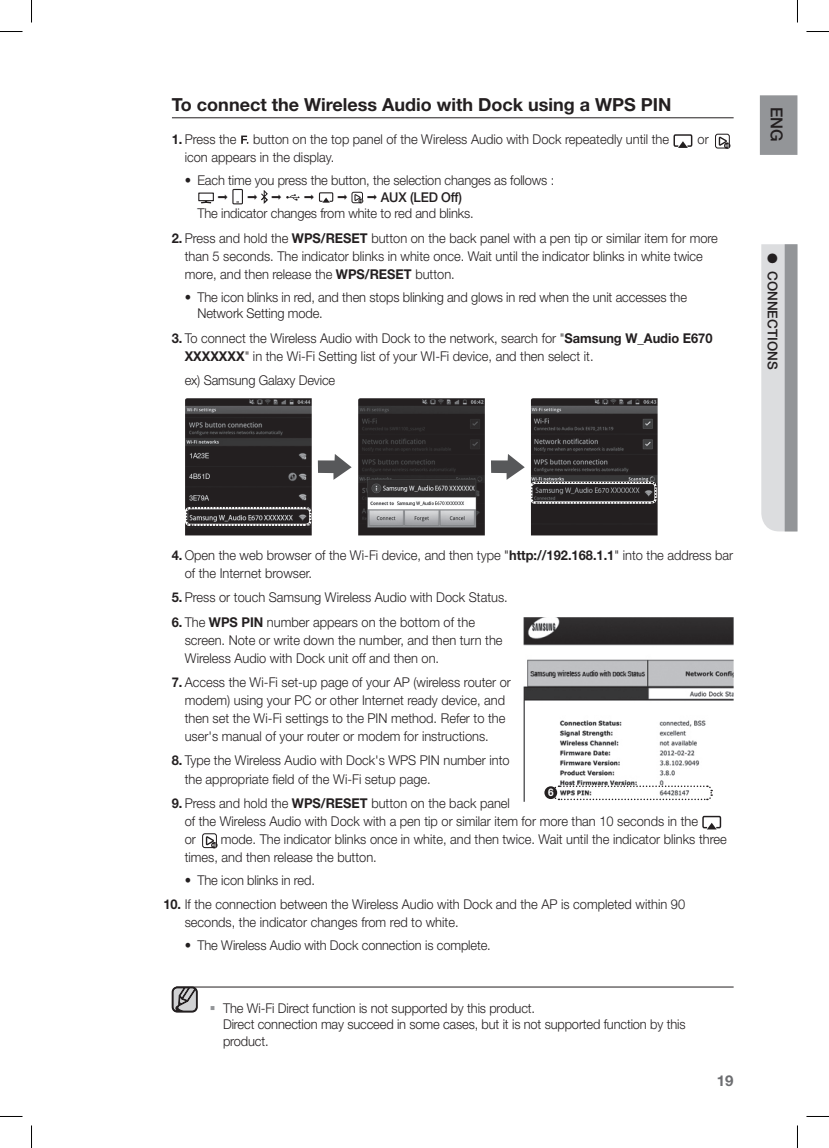
<style>
.page{position:relative;width:829px;height:1148px;background:#fff}
.page>*{position:absolute;margin:0;border:0;box-sizing:border-box;transform-origin:0 0}
.t1{font:18px "Helvetica Neue Bold si";color:#231f20}
.t2{font:500 16.5px "Helvetica Neue";color:#231f20}
.t3{font:700 15px "Helvetica Neue";color:#6c6d70}
.t4{font:13.5px/18px "Helvetica Neue Light si";color:#231f20;scale:.95 1}
.t5{font:500 13.5px "Helvetica Neue";color:#231f20}
.t6{font:13.5px "Helvetica Neue Medium si";color:#231f20;scale:.95 1}
.t7{font:13.5px "SIBD P1400";color:#231f20;scale:.95 1}
.t8{font:10.5px "Helvetica Neue Bold si";color:#fff;scale:.95 1}
.s1{font-family:"Helvetica Neue Bold si"}
.s2{font-family:"SIBD P1400"}
.s3{font-family:"Arial";font-weight:700;font-size:15px;color:#939598}
</style>
<div class="page">
<div style="left:759px;top:95px;width:38px;height:60px;background:#939598"></div>
<svg style="left:761px;top:244px;width:36px;height:287px;background:#c4c5c8"></svg>
<hr style="left:172px;top:117px;width:561px;height:1px;background:#231f20">
<hr style="left:176px;top:986px;width:557px;height:1px;background:#231f20">
<svg style="left:241px;top:135px;width:7px;height:9px"></svg>
<div style="left:673px;top:134px;width:19px;height:13px;border:1px solid #231f20"></div>
<svg style="left:678px;top:141px;width:9px;height:7px"></svg>
<svg style="left:715px;top:133px;width:15px;height:16px"></svg>
<svg style="left:201px;top:201px;width:10px;height:2px"></svg>
<div style="left:198px;top:192px;width:16px;height:9px;border:1px solid #231f20"></div>
<div style="left:232px;top:189px;width:11px;height:15px;border:1px solid #231f20"></div>
<svg style="left:261px;top:190px;width:7px;height:14px"></svg>
<svg style="left:286px;top:194px;width:14px;height:6px"></svg>
<div style="left:319px;top:192px;width:14px;height:10px;border:1px solid #231f20"></div>
<svg style="left:322px;top:197px;width:8px;height:6px"></svg>
<svg style="left:351px;top:192px;width:12px;height:11px"></svg>
<img style="left:358px;top:398px;width:126px;height:137px">
<svg style="left:318px;top:454px;width:33px;height:26px"></svg>
<svg style="left:491px;top:454px;width:33px;height:26px"></svg>
<img style="left:185px;top:398px;width:126px;height:137px">
<svg style="left:185px;top:506px;width:127px;height:20px;background:#5c5a5b"></svg>
<img style="left:531px;top:398px;width:126px;height:137px">
<svg style="left:531px;top:481px;width:126px;height:23px;background:#545152"></svg>
<div style="left:702px;top:815px;width:19px;height:13px;border:1px solid #231f20"></div>
<svg style="left:706px;top:823px;width:10px;height:6px"></svg>
<svg style="left:202px;top:833px;width:15px;height:15px"></svg>
<svg style="left:172px;top:986px;width:26px;height:27px"></svg>
<img style="left:523px;top:617px;width:210px;height:184px">
<svg style="left:552px;top:784px;width:160px;height:17px"></svg>
<div style="left:544px;top:786px;width:13px;height:13px;background:#231f20;border-radius:50%"></div>
<svg style="left:0;top:31px;width:22px;height:1px"></svg>
<svg style="left:806px;top:31px;width:22px;height:1px"></svg>
<svg style="left:31px;top:0;width:1px;height:23px"></svg>
<svg style="left:31px;top:1125px;width:1px;height:22px"></svg>
<svg style="left:797px;top:0;width:1px;height:23px"></svg>
<svg style="left:797px;top:1125px;width:1px;height:22px"></svg>
<h1 class="t1" style="left:172px;top:93px;width:501px">To connect the Wireless Audio with Dock using a WPS PIN</h1>
<p class="t4" style="left:172px;top:130px;width:525px"><span class="s1">1.</span> Press the button on the top panel of the Wireless Audio with Dock repeatedly until the</p>
<p class="t4" style="left:697px;top:130px;width:13px">or</p>
<p class="t4" style="left:185px;top:148px;width:159px">icon appears in the display.</p>
<p class="t4" style="left:185px;top:171px;width:390px">• Each time you press the button, the selection changes as follows :</p>
<p class="t7" style="left:217px;top:189px;width:14px">;</p>
<p class="t7" style="left:247px;top:189px;width:39px">; ;</p>
<p class="t7" style="left:303px;top:189px;width:14px">;</p>
<p class="t7" style="left:337px;top:189px;width:14px">;</p>
<p class="t6" style="left:366px;top:189px;width:102px"><span class="s2">;</span> AUX (LED Off)</p>
<p class="t4" style="left:197px;top:204px;width:292px">The indicator changes from white to red and blinks.</p>
<p class="t4" style="left:185px;top:228px;width:562px;text-indent:-13px"><span class="s1">2.</span> Press and hold the <span class="s1">WPS/RESET</span> button on the back panel with a pen tip or similar item for more than 5 seconds. The indicator blinks in white once. Wait until the indicator blinks in white twice more, and then release the <span class="s1">WPS/RESET</span> button.</p>
<p class="t4" style="left:197px;top:288px;width:516px;line-height:16.5px;text-indent:-13px">• The icon blinks in red, and then stops blinking and glows in red when the unit accesses the<br>Network Setting mode.</p>
<p class="t4" style="left:185px;top:328px;width:557px;text-indent:-13px"><span class="s1">3.</span> To connect the Wireless Audio with Dock to the network, search for "<span class="s1">Samsung W_Audio E670<br>XXXXXXX</span>" in the Wi-Fi Setting list of your WI-Fi device, and then select it.</p>
<p class="t4" style="left:185px;top:371px;width:160px">ex) Samsung Galaxy Device</p>
<p class="t2" style="left:786px;top:107px;width:36px;rotate:90deg">EnG</p>
<p class="t5" style="left:780px;top:253px;width:117px;rotate:90deg">● connections</p>
<p class="t4" style="left:185px;top:545px;width:579px;text-indent:-13px"><span class="s1">4.</span> Open the web browser of the Wi-Fi device, and then type "<span class="s1">http://192.168.1.1</span>" into the address bar of the Internet browser.</p>
<p class="t4" style="left:172px;top:588px;width:355px"><span class="s1">5.</span> Press or touch Samsung Wireless Audio with Dock Status.</p>
<p class="t4" style="left:185px;top:612px;width:336px;text-indent:-13px"><span class="s1">6.</span> The <span class="s1">WPS PIN</span> number appears on the bottom of the screen. Note or write down the number, and then turn the<br>Wireless Audio with Dock unit off and then on.</p>
<p class="t4" style="left:185px;top:673px;width:345px;text-indent:-13px"><span class="s1">7.</span> Access the Wi-Fi set-up page of your AP (wireless router or modem) using your PC or other Internet ready device, and then set the Wi-Fi settings to the PIN method. Refer to the user's manual of your router or modem for instructions.</p>
<p class="t4" style="left:185px;top:751px;width:343px;text-indent:-13px"><span class="s1">8.</span> Type the Wireless Audio with Dock's WPS PIN number into the appropriate field of the Wi-Fi setup page.</p>
<p class="t4" style="left:185px;top:793px;width:541px;text-indent:-13px"><span class="s1">9.</span> Press and hold the <span class="s1">WPS/RESET</span> button on the back panel<br>of the Wireless Audio with Dock with a pen tip or similar item for more than 10 seconds in the or</p>
<p class="t8" style="left:548px;top:785px;width:7px">6</p>
<p class="t4" style="left:185px;top:829px;width:572px;text-indent:36px">mode. The indicator blinks once in white, and then twice. Wait until the indicator blinks three times, and then release the button.</p>
<p class="t4" style="left:185px;top:870px;width:138px">• The icon blinks in red.</p>
<p class="t4" style="left:185px;top:895px;width:528px;text-indent:-21px"><span class="s1">10.</span> If the connection between the Wireless Audio with Dock and the AP is completed within 90 seconds, the indicator changes from red to white.</p>
<p class="t4" style="left:185px;top:935px;width:323px">• The Wireless Audio with Dock connection is complete.</p>
<p class="t4" style="left:223px;top:999px;width:488px;line-height:16.5px;text-indent:-13px"><span class="s3">▪</span> The Wi-Fi Direct function is not supported by this product.<br>Direct connection may succeed in some cases, but it is not supported function by this product.</p>
<p class="t3" style="left:716px;top:1070px;width:18px">19</p>
</div>
